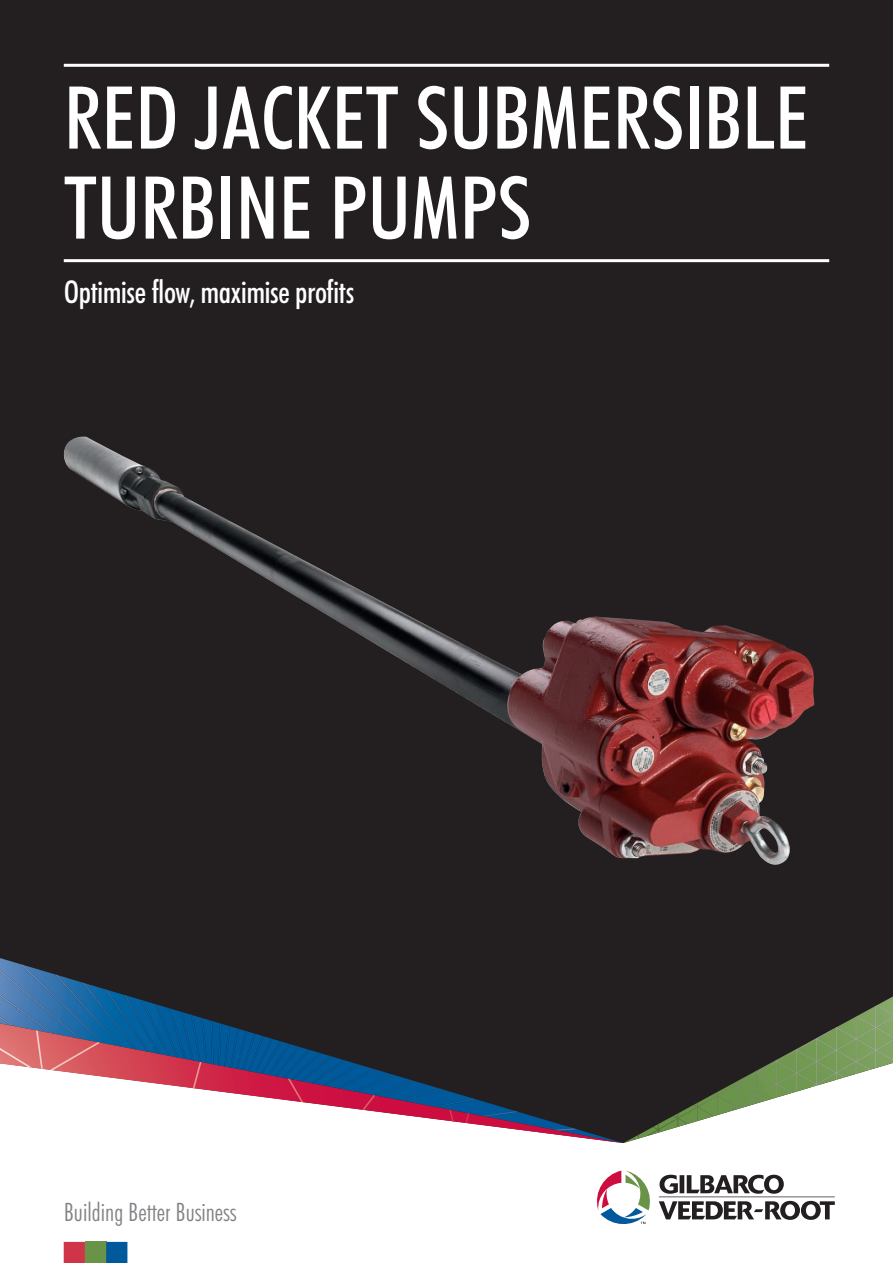
<style>
.page{position:relative;width:893px;height:1263px;background:#231f20}
.page>*{position:absolute;margin:0;border:0;box-sizing:border-box;transform-origin:0 0}
.t1{font:500 condensed 87px/90px "Futura BT";color:#fff}
.Body_copy_17pt_white{font:500 condensed 31.5px "Futura BT";letter-spacing:-.015em;color:#fff}
.t2{font:300 condensed 25.5px "Futura BT";color:#808285}
</style>
<div class="page">
<div style="left:0;top:1143px;width:893px;height:120px;background:#fff"></div>
<img style="left:624px;top:996px;width:269px;height:147px">
<img style="left:625px;top:1063px;width:268px;height:80px">
<img style="left:737px;top:1017px;width:156px;height:90px">
<img style="left:658px;top:1022px;width:187px;height:108px">
<img style="left:818px;top:1060px;width:75px;height:24px">
<svg style="left:646px;top:1124px;width:16px;height:13px"></svg>
<img style="left:673px;top:1116px;width:15px;height:8px">
<svg style="left:633px;top:1135px;width:6px;height:5px"></svg>
<img style="left:816px;top:1038px;width:54px;height:32px">
<svg style="left:870px;top:1060px;width:7px;height:10px"></svg>
<img style="left:836px;top:1027px;width:57px;height:33px">
<img style="left:740px;top:1082px;width:26px;height:19px">
<img style="left:755px;top:1071px;width:37px;height:22px">
<svg style="left:792px;top:1049px;width:5px;height:45px"></svg>
<img style="left:718px;top:1093px;width:10px;height:15px">
<svg style="left:728px;top:1081px;width:12px;height:31px"></svg>
<img style="left:795px;top:1049px;width:49px;height:28px">
<img style="left:775px;top:1060px;width:43px;height:25px">
<svg style="left:810px;top:1084px;width:9px;height:4px"></svg>
<img style="left:694px;top:1105px;width:19px;height:11px">
<svg style="left:713px;top:1092px;width:5px;height:25px"></svg>
<img style="left:877px;top:1005px;width:16px;height:10px">
<img style="left:856px;top:1016px;width:37px;height:21px">
<svg style="left:0;top:1099px;width:623px;height:44px"></svg>
<img style="left:20px;top:964px;width:84px;height:25px">
<img style="left:0;top:970px;width:82px;height:19px">
<img style="left:553px;top:1128px;width:25px;height:3px">
<img style="left:481px;top:1111px;width:38px;height:5px">
<svg style="left:0;top:989px;width:476px;height:134px"></svg>
<div style="left:64px;top:1242px;width:21px;height:21px;background:#cf3448"></div>
<div style="left:85px;top:1242px;width:21px;height:21px;background:#699347"></div>
<div style="left:106px;top:1242px;width:21px;height:21px;background:#00599b"></div>
<svg style="left:594px;top:1170px;width:241px;height:57px"></svg>
<hr style="left:64px;top:64px;width:765px;height:3px;background:#fff">
<hr style="left:64px;top:259px;width:765px;height:3px;background:#fff">
<img style="left:63px;top:437px;width:752px;height:428px">
<p class="t1" style="left:64px;top:72px;width:746px">RED JACKET SUBMERSIBLE<br>TURBINE PUMPS</p>
<p class="Body_copy_17pt_white" style="left:64px;top:273px;width:292px">Optimise flow, maximise profits</p>
<p class="t2" style="left:64px;top:1196px;width:174px">Building Better Business</p>
</div>
